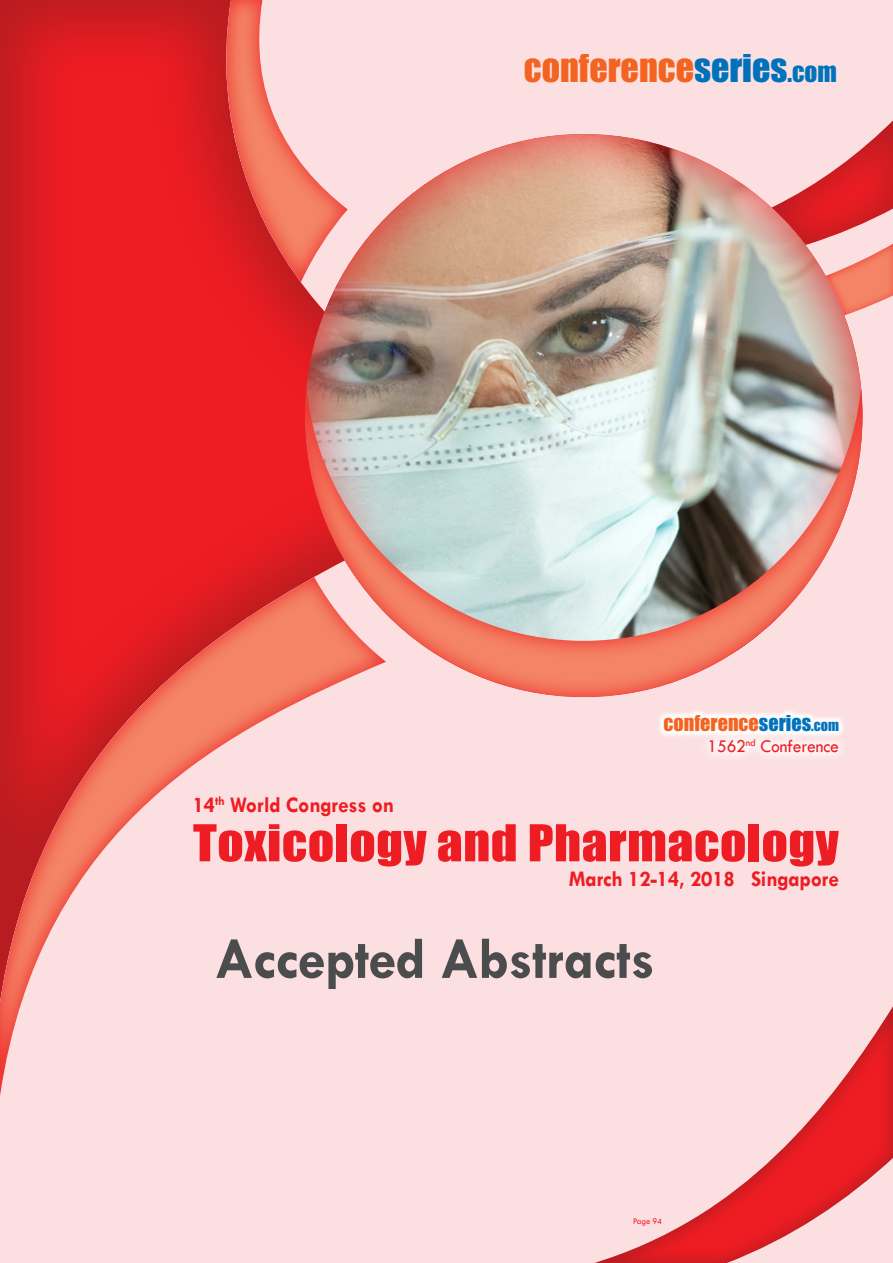
<style>
.page{position:relative;width:893px;height:1263px;background:#fcdfe0}
.page>*{position:absolute;margin:0;border:0;box-sizing:border-box;transform-origin:0 0}
.t1{font:700 60px "Tw Cen";letter-spacing:-.01em;color:#4b4c4d;scale:.95 1}
.t2{font:46.95px "Impact";letter-spacing:.01em;color:#ee1d23;scale:1.1 1}
.t3{font:36px "Impact";color:#f36421}
.t4{font:700 22.5px "Tw Cen";letter-spacing:-.01em;color:#ee1d23;scale:.95 1}
.t5{font:20.25px "Impact";color:#f36421}
.t6{font:18.6px "Tw Cen";letter-spacing:-.01em;color:#ee1d23;scale:.95 1}
.t7{font:9px "Tw Cen";letter-spacing:-.02em;color:#ee1d23;scale:.95 1}
.s1{color:#0072bc}
.s2{font-size:25.2px;color:#0072bc}
.s3{font-size:14.1px;color:#0072bc}
</style>
<div class="page">
<div style="left:589px;top:1003px;width:304px;height:260px;background:#a61c1f;opacity:.75"></div>
<div style="left:0;top:0;width:559px;height:1004px;background:#a61c1f;opacity:.75"></div>
<div style="left:0;top:577px;width:387px;height:522px;background:#ee1d23;opacity:.75"></div>
<div style="left:225px;top:0;width:124px;height:284px;background:#ee1d23;opacity:.75"></div>
<svg style="left:864px;top:120px;width:29px;height:103px"></svg>
<div style="left:823px;top:242px;width:70px;height:75px;background:#ee1d23;opacity:.75"></div>
<svg style="left:659px;top:710px;width:184px;height:26px;fill:#fefdfe"></svg>
<svg style="left:698px;top:727px;width:145px;height:29px;fill:#fdf2f3"></svg>
<img style="left:303px;top:133px;width:561px;height:253px">
<div style="left:303px;top:386px;width:561px;height:314px;background:#ee1d23;opacity:.75"></div>
<h3 class="t3" style="left:524px;top:40px;width:314px">conference<span class="s1">series</span><span class="s2">.com</span></h3>
<p class="t5" style="left:663px;top:707px;width:177px">conference<span class="s1">series</span><span class="s3">.com</span></p>
<p class="t6" style="left:707px;top:735px;width:140px">1562<sup>nd</sup> Conference</p>
<p class="t4" style="left:193px;top:791px;width:214px">14<sup>th</sup> World Congress on</p>
<h2 class="t2" style="left:193px;top:806px;width:589px">Toxicology and Pharmacology</h2>
<p class="t4" style="left:569px;top:865px;width:286px">March 12-14, 2018 Singapore</p>
<p class="t1" style="left:215px;top:923px;width:465px">Accepted Abstracts</p>
<p class="t7" style="left:633px;top:1215px;width:32px">Page 94</p>
</div>
